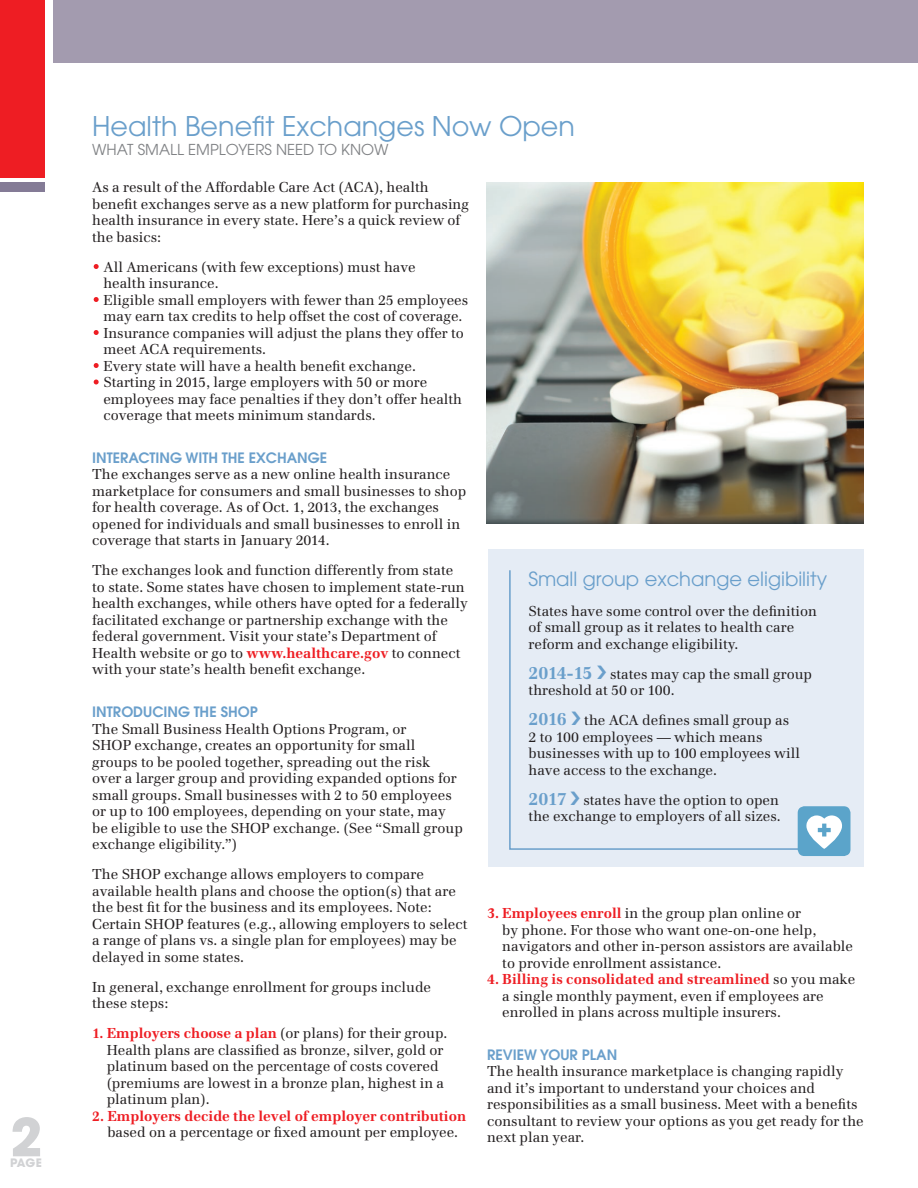
<style>
.page{position:relative;width:918px;height:1188px;background:#fff}
.page>*{position:absolute;margin:0;border:0;box-sizing:border-box;transform-origin:0 0}
.t1{font:700 52.05px "Avant Garde";color:#d1d2d4}
.HEADLINE{font:27px "Avant Garde";color:#6a9fcb}
.SB_HEADLINE{font:19.5px "Avant Garde";color:#6a9fcb}
.KICKER{font:15px "Avant Garde";color:#808285}
.BODY{font:14.25px/16.5px "Emona";color:#231f20}
.BULLET{font:14.25px/16.5px "Emona";color:#231f20}
.SB_BODY{font:14.25px/16.5px "Emona";color:#231f20}
.BODY-2{font:700 14.25px/16.5px "Emona";color:#ee1d23;text-align:center}
.SUBHEAD{font:600 14.25px "Avant Garde";color:#6a9fcb}
.t2{font:700 11.55px "Avant Garde";color:#d1d2d4}
.s1{color:#fff}
.s2{font-weight:700;color:#ee1d23}
.s3{font-weight:400;color:#231f20}
.s4{font-weight:700;font-size:18px;color:#6a9fcb}
</style>
<div class="page">
<div style="left:54px;top:0;width:864px;height:63px;background:#a39baf"></div>
<div style="left:0;top:0;width:44px;height:178px;background:#ee1d23"></div>
<div style="left:0;top:182px;width:44px;height:9px;background:#847b96"></div>
<img style="left:486px;top:183px;width:378px;height:341px">
<div style="left:488px;top:549px;width:376px;height:317px;background:#e5ecf5"></div>
<svg style="left:509px;top:570px;width:292px;height:281px"></svg>
<div style="left:798px;top:806px;width:52px;height:50px;background:#5ba4ca;border-radius:7px"></div>
<svg style="left:806px;top:815px;width:36px;height:34px"></svg>
<svg style="left:597px;top:665px;width:9px;height:14px"></svg>
<svg style="left:572px;top:712px;width:8px;height:13px"></svg>
<svg style="left:571px;top:791px;width:9px;height:14px"></svg>
<p class="t1" style="left:10px;top:1103px;width:34px">2</p>
<p class="t2" style="left:10px;top:1155px;width:33px">PAGE</p>
<p class="HEADLINE" style="left:92px;top:110px;width:484px">Health Benefit Exchanges Now Open</p>
<p class="KICKER" style="left:92px;top:141px;width:298px">WHAT SMALL EMPLOYERS NEED TO KNOW</p>
<p class="BODY" style="left:92px;top:179px;width:378px">As a result of the Affordable Care Act (ACA), health benefit exchanges serve as a new platform for purchasing health insurance in every state. Here’s a quick review of the basics:</p>
<p class="BULLET" style="left:103px;top:258px;width:314px;text-indent:-11px"><span class="s1">•</span> All Americans (with few exceptions) must have health insurance.</p>
<p class="BULLET" style="left:92px;top:291px;width:377px;text-align:center"><span class="s1">•</span> Eligible small employers with fewer than 25 employees may earn tax credits to help offset the cost of coverage.</p>
<p class="BULLET" style="left:103px;top:324px;width:362px;text-indent:-11px"><span class="s1">•</span> Insurance companies will adjust the plans they offer to meet ACA requirements.</p>
<p class="BULLET" style="left:92px;top:357px;width:325px"><span class="s1">•</span> Every state will have a health benefit exchange.</p>
<p class="BULLET" style="left:103px;top:374px;width:360px;text-indent:-11px"><span class="s1">•</span> Starting in 2015, large employers with 50 or more employees may face penalties if they don’t offer health coverage that meets minimum standards.</p>
<p class="SUBHEAD" style="left:92px;top:448px;width:236px">INTERACTING WITH THE EXCHANGE</p>
<p class="BODY" style="left:92px;top:466px;width:376px">The exchanges serve as a new online health insurance marketplace for consumers and small businesses to shop for health coverage. As of Oct. 1, 2013, the exchanges opened for individuals and small businesses to enroll in coverage that starts in January 2014.</p>
<p class="BODY" style="left:92px;top:562px;width:377px">The exchanges look and function differently from state to state. Some states have chosen to implement state-run health exchanges, while others have opted for a federally facilitated exchange or partnership exchange with the federal government. Visit your state’s Department of Health website or go to <span class="s2">www.healthcare.gov</span> to connect with your state’s health benefit exchange.</p>
<p class="SUBHEAD" style="left:92px;top:702px;width:167px">INTRODUCING THE SHOP</p>
<p class="BODY" style="left:92px;top:720px;width:372px">The Small Business Health Options Program, or<br>SHOP exchange, creates an opportunity for small groups to be pooled together, spreading out the risk over a larger group and providing expanded options for small groups. Small businesses with 2 to 50 employees or up to 100 employees, depending on your state, may be eligible to use the SHOP exchange. (See “Small group exchange eligibility.”)</p>
<p class="BODY" style="left:92px;top:866px;width:377px">The SHOP exchange allows employers to compare available health plans and choose the option(s) that are the best fit for the business and its employees. Note:<br>Certain SHOP features (e.g., allowing employers to select a range of plans vs. a single plan for employees) may be delayed in some states.</p>
<p class="BODY" style="left:92px;top:978px;width:340px">In general, exchange enrollment for groups include these steps:</p>
<p class="BODY" style="left:107px;top:1025px;width:342px;text-indent:-15px"><span class="s2">1. Employers choose a plan</span> (or plans) for their group.<br>Health plans are classified as bronze, silver, gold or platinum based on the percentage of costs covered (premiums are lowest in a bronze plan, highest in a platinum plan).</p>
<p class="BODY-2" style="left:92px;top:1107px;width:375px">2. Employers decide the level of employer contribution <span class="s3">based on a percentage or fixed amount per employee.</span></p>
<p class="SB_HEADLINE" style="left:529px;top:567px;width:300px">Small group exchange eligibility</p>
<p class="SB_BODY" style="left:529px;top:602px;width:290px">States have some control over the definition of small group as it relates to health care reform and exchange eligibility.</p>
<p class="BODY" style="left:529px;top:665px;width:285px"><span class="s4">2014-15</span> states may cap the small group threshold at 50 or 100.</p>
<p class="BODY" style="left:529px;top:712px;width:273px"><span class="s4">2016</span> the ACA defines small group as 2 to 100 employees — which means businesses with up to 100 employees will have access to the exchange.</p>
<p class="BODY" style="left:529px;top:791px;width:254px"><span class="s4">2017</span> states have the option to open the exchange to employers of all sizes.</p>
<p class="BODY" style="left:502px;top:905px;width:352px;text-indent:-15px"><span class="s2">3. Employees enroll</span> in the group plan online or<br>by phone. For those who want one-on-one help, navigators and other in-person assistors are available to provide enrollment assistance.</p>
<p class="BODY" style="left:502px;top:971px;width:354px;text-indent:-15px"><span class="s2">4. Billing is consolidated and streamlined</span> so you make a single monthly payment, even if employees are enrolled in plans across multiple insurers.</p>
<p class="SUBHEAD" style="left:487px;top:1045px;width:132px">REVIEW YOUR PLAN</p>
<p class="BODY" style="left:487px;top:1063px;width:378px">The health insurance marketplace is changing rapidly and it’s important to understand your choices and responsibilities as a small business. Meet with a benefits consultant to review your options as you get ready for the next plan year.</p>
</div>
